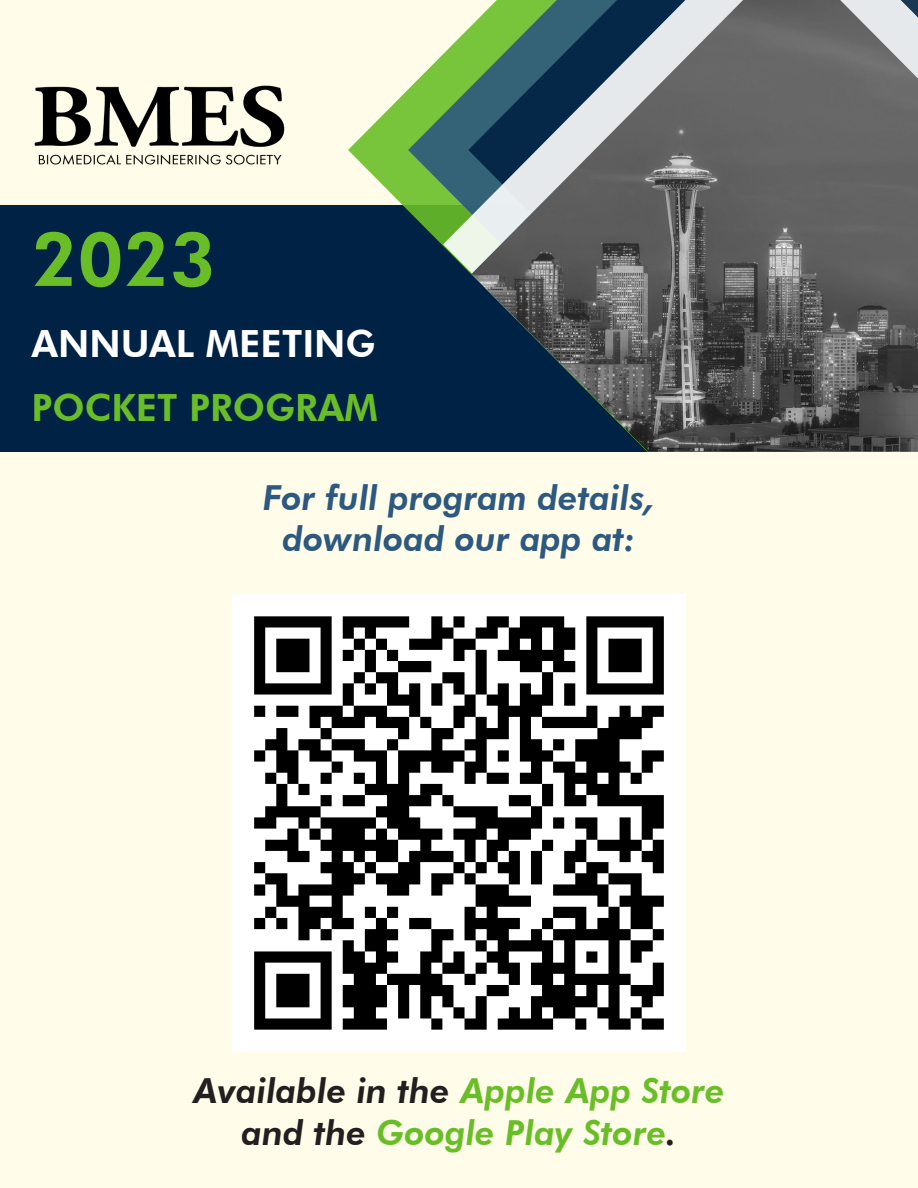
<style>
.page{position:relative;width:918px;height:1188px;background:#fffde9}
.page>*{position:absolute;margin:0;border:0;box-sizing:border-box;transform-origin:0 0}
.t1{font:800 75px "Futura BT";color:#69be28}
.t2{font:800 37.5px "Futura BT";color:#fff}
.t3{font:800 37.5px "Futura BT";color:#69be28}
.t4{font:italic 800 34.5px/41.4px "Futura BT";color:#69be28;text-align:center}
.t5{font:italic 800 34.5px/41.4px "Futura BT";color:#2d5980;text-align:center}
.s1{color:#231f20}
</style>
<div class="page">
<div style="left:0;top:205px;width:735px;height:247px;background:#024"></div>
<svg style="left:348px;top:89px;width:60px;height:122px"></svg>
<svg style="left:408px;top:54px;width:35px;height:192px;fill:#78c43b"></svg>
<svg style="left:443px;top:25px;width:29px;height:250px;background:#689a70"></svg>
<img style="left:34px;top:85px;width:251px;height:80px">
<img style="left:472px;top:0;width:446px;height:452px">
<img style="left:233px;top:595px;width:452px;height:456px">
<p class="t1" style="left:32px;top:214px;width:185px">2023</p>
<p class="t2" style="left:32px;top:321px;width:346px">ANNUAL MEETING</p>
<p class="t3" style="left:32px;top:385px;width:348px">POCKET PROGRAM</p>
<p class="t5" style="left:263px;top:477px;width:394px">For full program details, download our app at:</p>
<p class="t4" style="left:193px;top:1070px;width:533px"><span class="s1">Available in the</span> Apple App Store <span class="s1">and the</span> Google Play Store<span class="s1">.</span></p>
</div>
